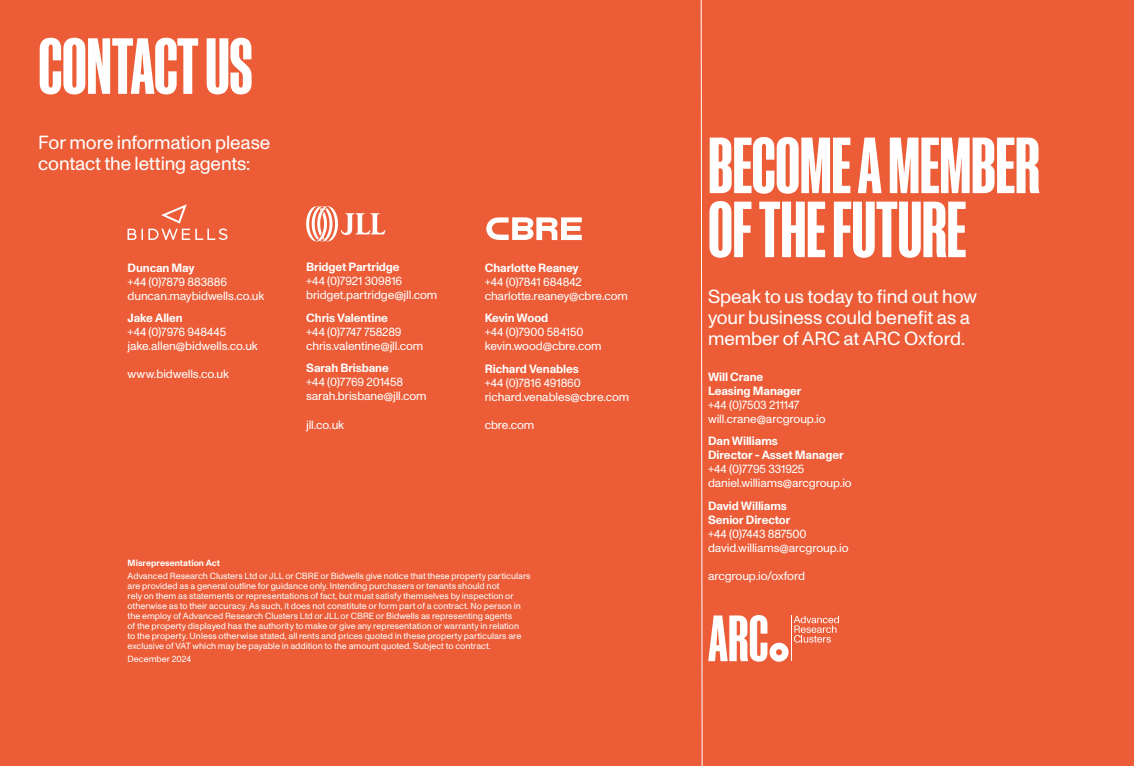
<style>
.page{position:relative;width:1134px;height:766px;background:#fff}
.page>*{position:absolute;margin:0;border:0;box-sizing:border-box;transform-origin:0 0}
.t1{font:700 75px/64px "Manuka";letter-spacing:-.005em;color:#fff}
.t2{font:19px/21px "ABC Monument Grotesk";letter-spacing:-.005em;color:#fff}
.t3{font:12px/14px "ABC Monument Grotesk";letter-spacing:-.01em;color:#fff}
.t4{font:700 12px/14px "ABC Monument Grotesk";letter-spacing:-.005em;color:#fff}
.t5{font:9px/10px "ABC Monument Grotesk";letter-spacing:.005em;color:#fff}
.t6{font:700 9px "ABC Monument Grotesk";letter-spacing:.005em;color:#fff}
</style>
<div class="page">
<div style="left:0;top:0;width:1134px;height:765px;background:#eb5c37"></div>
<svg style="left:128px;top:204px;width:99px;height:36px"></svg>
<svg style="left:306px;top:206px;width:79px;height:35px"></svg>
<svg style="left:486px;top:217px;width:96px;height:23px"></svg>
<svg style="left:701px;top:0;width:138px;height:765px"></svg>
<h1 class="t1" style="left:38px;top:33px;width:216px">CONTACT US</h1>
<h2 class="t2" style="left:38px;top:132px;width:234px">For more information please contact the letting agents:</h2>
<h1 class="t1" style="left:708px;top:132px;width:333px">BECOME A MEMBER<br>OF THE FUTURE</h1>
<h2 class="t2" style="left:708px;top:286px;width:271px">Speak to us today to find out how your business could benefit as a member of ARC at ARC Oxford.</h2>
<h3 class="t4" style="left:306px;top:260px;width:95px">Bridget Partridge</h3>
<h3 class="t3" style="left:306px;top:274px;width:133px">+44 (0)7921 309816 bridget.partridge@jll.com</h3>
<h3 class="t4" style="left:306px;top:311px;width:83px">Chris Valentine</h3>
<h3 class="t3" style="left:306px;top:324px;width:119px">+44 (0)7747 758289 chris.valentine@jll.com</h3>
<h3 class="t4" style="left:306px;top:361px;width:84px">Sarah Brisbane</h3>
<h3 class="t3" style="left:306px;top:375px;width:122px">+44 (0)7769 201458 sarah.brisbane@jll.com</h3>
<h3 class="t3" style="left:306px;top:417px;width:40px">jll.co.uk</h3>
<h3 class="t4" style="left:485px;top:261px;width:95px">Charlotte Reaney</h3>
<h3 class="t3" style="left:485px;top:274px;width:145px">+44 (0)7841 684842 charlotte.reaney@cbre.com</h3>
<h3 class="t4" style="left:485px;top:311px;width:65px">Kevin Wood</h3>
<h3 class="t3" style="left:485px;top:325px;width:118px">+44 (0)7900 584150 kevin.wood@cbre.com</h3>
<h3 class="t4" style="left:485px;top:362px;width:96px">Richard Venables</h3>
<h3 class="t3" style="left:485px;top:375px;width:146px">+44 (0)7816 491860 richard.venables@cbre.com</h3>
<h3 class="t3" style="left:485px;top:418px;width:51px">cbre.com</h3>
<h3 class="t4" style="left:128px;top:261px;width:69px">Duncan May</h3>
<h3 class="t3" style="left:128px;top:274px;width:138px">+44 (0)7879 883886 duncan.maybidwells.co.uk</h3>
<h3 class="t4" style="left:128px;top:311px;width:57px">Jake Allen</h3>
<h3 class="t3" style="left:128px;top:325px;width:132px">+44 (0)7976 948445 jake.allen@bidwells.co.uk</h3>
<h3 class="t3" style="left:128px;top:367px;width:103px">www.bidwells.co.uk</h3>
<h3 class="t4" style="left:708px;top:369px;width:95px">Will Crane<br>Leasing Manager</h3>
<h3 class="t3" style="left:708px;top:397px;width:119px">+44 (0)7503 211147 will.crane@arcgroup.io</h3>
<h3 class="t4" style="left:708px;top:434px;width:137px">Dan Williams<br>Director - Asset Manager</h3>
<h3 class="t3" style="left:708px;top:462px;width:145px">+44 (0)7795 331925 daniel.williams@arcgroup.io</h3>
<h3 class="t4" style="left:708px;top:498px;width:84px">David Williams<br>Senior Director</h3>
<h3 class="t3" style="left:708px;top:526px;width:142px">+44 (0)7443 887500 david.williams@arcgroup.io</h3>
<h3 class="t3" style="left:708px;top:568px;width:99px">arcgroup.io/oxford</h3>
<p class="t6" style="left:128px;top:557px;width:94px">Misrepresentation Act</p>
<p class="t5" style="left:128px;top:570px;width:405px">Advanced Research Clusters Ltd or JLL or CBRE or Bidwells give notice that these property particulars are provided as a general outline for guidance only. Intending purchasers or tenants should not<br>rely on them as statements or representations of fact, but must satisfy themselves by inspection or otherwise as to their accuracy. As such, it does not constitute or form part of a contract. No person in the employ of Advanced Research Clusters Ltd or JLL or CBRE or Bidwells as representing agents<br>of the property displayed has the authority to make or give any representation or warranty in relation<br>to the property. Unless otherwise stated, all rents and prices quoted in these property particulars are exclusive of VAT which may be payable in addition to the amount quoted. Subject to contract.</p>
<p class="t5" style="left:128px;top:653px;width:65px">December 2024</p>
</div>
